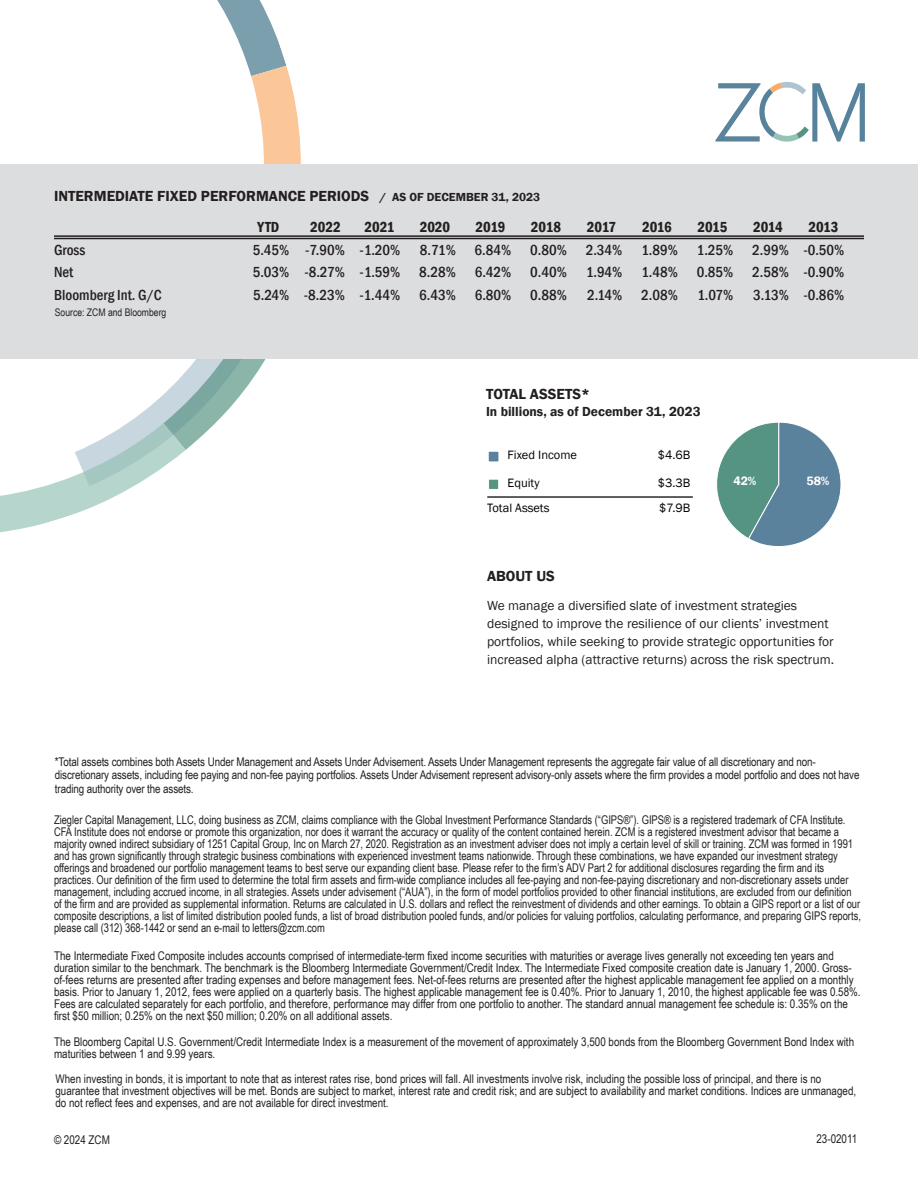
<style>
.page{position:relative;width:918px;height:1188px;background:#fff}
.page>*{position:absolute;margin:0;border:0;box-sizing:border-box;transform-origin:0 0}
.Performance_Table_-_Data{font:500 condensed 15px "Franklin Gothic";color:#231f20}
.Side_Bar_-_Heading{font:600 15px "Franklin Gothic";color:#231f20}
.Performance_Table_-_Headers{font:600 condensed 15px "Franklin Gothic";color:#231f20}
.t1{font:13.5px/18px "Franklin Gothic";color:#231f20}
.t2{font:600 13.5px "Franklin Gothic";color:#231f20}
.t3{font:12.45px "Franklin Gothic";color:#000}
.t4{font:600 12.45px "Franklin Gothic";color:#fff}
.Disclosures{font:12px/12px "Arial Narrow";color:#231f20;scale:.95 1}
.Disclosures-2{font:12px/12px "Arial Narrow";color:#231f20}
.Characteristics_Table_-_Column_Heading{font:12px/12px "Arial Narrow";color:#231f20}
.Disclosures-3{font:10.5px "Arial Narrow";color:#231f20}
.s1{font-size:12px}
</style>
<div class="page">
<svg style="left:0;top:475px;width:134px;height:57px"></svg>
<svg style="left:75px;top:359px;width:191px;height:127px"></svg>
<svg style="left:217px;top:0;width:84px;height:164px"></svg>
<div style="left:488px;top:451px;width:11px;height:11px;background:#5b829c"></div>
<div style="left:488px;top:451px;width:11px;height:11px;border:1px solid #fff"></div>
<hr style="left:488px;top:496px;width:205px;height:2px;background:#000">
<div style="left:489px;top:479px;width:10px;height:10px;background:#559383"></div>
<div style="left:488px;top:479px;width:11px;height:11px;border:1px solid #fff"></div>
<svg style="left:716px;top:422px;width:125px;height:125px"></svg>
<div style="left:0;top:164px;width:917px;height:195px;background:#dcdddf"></div>
<svg style="left:715px;top:82px;width:150px;height:60px"></svg>
<hr style="left:54px;top:238px;width:810px;height:1px;background:#231f20">
<hr style="left:54px;top:235px;width:810px;height:2px;background:#231f20">
<p class="Side_Bar_-_Heading" style="left:54px;top:187px;width:488px">INTERMEDIATE FIXED PERFORMANCE PERIODS <span class="s1">/ AS OF DECEMBER 31, 2023</span></p>
<p class="Performance_Table_-_Headers" style="left:258px;top:217px;width:23px">YTD</p>
<p class="Performance_Table_-_Headers" style="left:310px;top:217px;width:32px">2022</p>
<p class="Performance_Table_-_Headers" style="left:364px;top:217px;width:32px">2021</p>
<p class="Performance_Table_-_Headers" style="left:420px;top:217px;width:32px">2020</p>
<p class="Performance_Table_-_Headers" style="left:475px;top:217px;width:32px">2019</p>
<p class="Performance_Table_-_Headers" style="left:531px;top:217px;width:32px">2018</p>
<p class="Performance_Table_-_Headers" style="left:587px;top:217px;width:31px">2017</p>
<p class="Performance_Table_-_Headers" style="left:642px;top:217px;width:31px">2016</p>
<p class="Performance_Table_-_Headers" style="left:697px;top:217px;width:32px">2015</p>
<p class="Performance_Table_-_Headers" style="left:753px;top:217px;width:31px">2014</p>
<p class="Performance_Table_-_Headers" style="left:808px;top:217px;width:32px">2013</p>
<p class="Performance_Table_-_Data" style="left:54px;top:240px;width:33px">Gross</p>
<p class="Performance_Table_-_Data" style="left:253px;top:240px;width:149px">5.45% -7.90% -1.20%</p>
<p class="Performance_Table_-_Data" style="left:420px;top:240px;width:204px">8.71% 6.84% 0.80% 2.34%</p>
<p class="Performance_Table_-_Data" style="left:641px;top:240px;width:38px">1.89%</p>
<p class="Performance_Table_-_Data" style="left:697px;top:240px;width:149px">1.25% 2.99% -0.50%</p>
<p class="Performance_Table_-_Data" style="left:54px;top:263px;width:21px">Net</p>
<p class="Performance_Table_-_Data" style="left:253px;top:263px;width:316px">5.03% -8.27% -1.59% 8.28% 6.42% 0.40%</p>
<p class="Performance_Table_-_Data" style="left:586px;top:263px;width:38px">1.94%</p>
<p class="Performance_Table_-_Data" style="left:641px;top:263px;width:205px">1.48% 0.85% 2.58% -0.90%</p>
<p class="Performance_Table_-_Data" style="left:54px;top:285px;width:109px">Bloomberg Int. G/C</p>
<p class="Performance_Table_-_Data" style="left:253px;top:285px;width:315px">5.24% -8.23% -1.44% 6.43% 6.80% 0.88%</p>
<p class="Performance_Table_-_Data" style="left:587px;top:285px;width:92px">2.14% 2.08%</p>
<p class="Performance_Table_-_Data" style="left:697px;top:285px;width:38px">1.07%</p>
<p class="Performance_Table_-_Data" style="left:753px;top:285px;width:93px">3.13% -0.86%</p>
<p class="Disclosures-3" style="left:55px;top:305px;width:113px">Source: ZCM and Bloomberg</p>
<p class="Side_Bar_-_Heading" style="left:486px;top:385px;width:106px">TOTAL ASSETS*</p>
<p class="t2" style="left:486px;top:403px;width:216px">In billions, as of December 31, 2023</p>
<p class="t3" style="left:508px;top:447px;width:71px">Fixed Income</p>
<p class="t3" style="left:658px;top:447px;width:34px">$4.6B</p>
<p class="t3" style="left:508px;top:476px;width:34px">Equity</p>
<p class="t3" style="left:658px;top:476px;width:34px">$3.3B</p>
<p class="t3" style="left:487px;top:500px;width:64px">Total Assets</p>
<p class="t3" style="left:659px;top:500px;width:33px">$7.9B</p>
<p class="t4" style="left:734px;top:473px;width:24px">42%</p>
<p class="t4" style="left:807px;top:473px;width:24px">58%</p>
<p class="Side_Bar_-_Heading" style="left:487px;top:566px;width:69px">ABOUT US</p>
<p class="t1" style="left:487px;top:596px;width:349px">We manage a diversified slate of investment strategies designed to improve the resilience of our clients’ investment portfolios, while seeking to provide strategic opportunities for increased alpha (attractive returns) across the risk spectrum.</p>
<p class="Disclosures-2" style="left:55px;top:754px;width:806px;line-height:13.5px">*Total assets combines both Assets Under Management and Assets Under Advisement. Assets Under Management represents the aggregate fair value of all discretionary and non&shy;discretionary assets, including fee paying and non-fee paying portfolios. Assets Under Advisement represent advisory-only assets where the firm provides a model portfolio and does not have trading authority over the assets.</p>
<p class="Disclosures" style="left:54px;top:813px;width:851px">Ziegler Capital Management, LLC, doing business as ZCM, claims compliance with the Global Investment Performance Standards (“GIPS®”). GIPS® is a registered trademark of CFA Institute.<br>CFA Institute does not endorse or promote this organization, nor does it warrant the accuracy or quality of the content contained herein. ZCM is a registered investment advisor that became a majority owned indirect subsidiary of 1251 Capital Group, Inc on March 27, 2020. Registration as an investment adviser does not imply a certain level of skill or training. ZCM was formed in 1991 and has grown significantly through strategic business combinations with experienced investment teams nationwide. Through these combinations, we have expanded our investment strategy offerings and broadened our portfolio management teams to best serve our expanding client base. Please refer to the firm’s ADV Part 2 for additional disclosures regarding the firm and its practices. Our definition of the firm used to determine the total firm assets and firm-wide compliance includes all fee-paying and non-fee-paying discretionary and non-discretionary assets under management, including accrued income, in all strategies. Assets under advisement (“AUA”), in the form of model portfolios provided to other financial institutions, are excluded from our definition of the firm and are provided as supplemental information. Returns are calculated in U.S. dollars and reflect the reinvestment of dividends and other earnings. To obtain a GIPS report or a list of our composite descriptions, a list of limited distribution pooled funds, a list of broad distribution pooled funds, and/or policies for valuing portfolios, calculating performance, and preparing GIPS reports, please call (312) 368-1442 or send an e-mail to letters@zcm.com</p>
<p class="Disclosures-2" style="left:54px;top:950px;width:808px">The Intermediate Fixed Composite includes accounts comprised of intermediate-term fixed income securities with maturities or average lives generally not exceeding ten years and duration similar to the benchmark. The benchmark is the Bloomberg Intermediate Government/Credit Index. The Intermediate Fixed composite creation date is January 1, 2000. Gross&shy;of-fees returns are presented after trading expenses and before management fees. Net-of-fees returns are presented after the highest applicable management fee applied on a monthly basis. Prior to January 1, 2012, fees were applied on a quarterly basis. The highest applicable management fee is 0.40%. Prior to January 1, 2010, the highest applicable fee was 0.58%.<br>Fees are calculated separately for each portfolio, and therefore, performance may differ from one portfolio to another. The standard annual management fee schedule is: 0.35% on the first $50 million; 0.25% on the next $50 million; 0.20% on all additional assets.</p>
<p class="Disclosures-2" style="left:54px;top:1035px;width:802px">The Bloomberg Capital U.S. Government/Credit Intermediate Index is a measurement of the movement of approximately 3,500 bonds from the Bloomberg Government Bond Index with maturities between 1 and 9.99 years.</p>
<p class="Characteristics_Table_-_Column_Heading" style="left:56px;top:1072px;width:802px">When investing in bonds, it is important to note that as interest rates rise, bond prices will fall. All investments involve risk, including the possible loss of principal, and there is no guarantee that investment objectives will be met. Bonds are subject to market, interest rate and credit risk; and are subject to availability and market conditions. Indices are unmanaged, do not reflect fees and expenses, and are not available for direct investment.</p>
<p class="Disclosures-2" style="left:54px;top:1134px;width:57px">© 2024 ZCM</p>
<p class="Disclosures-2" style="left:816px;top:1132px;width:42px">23-02011</p>
</div>
